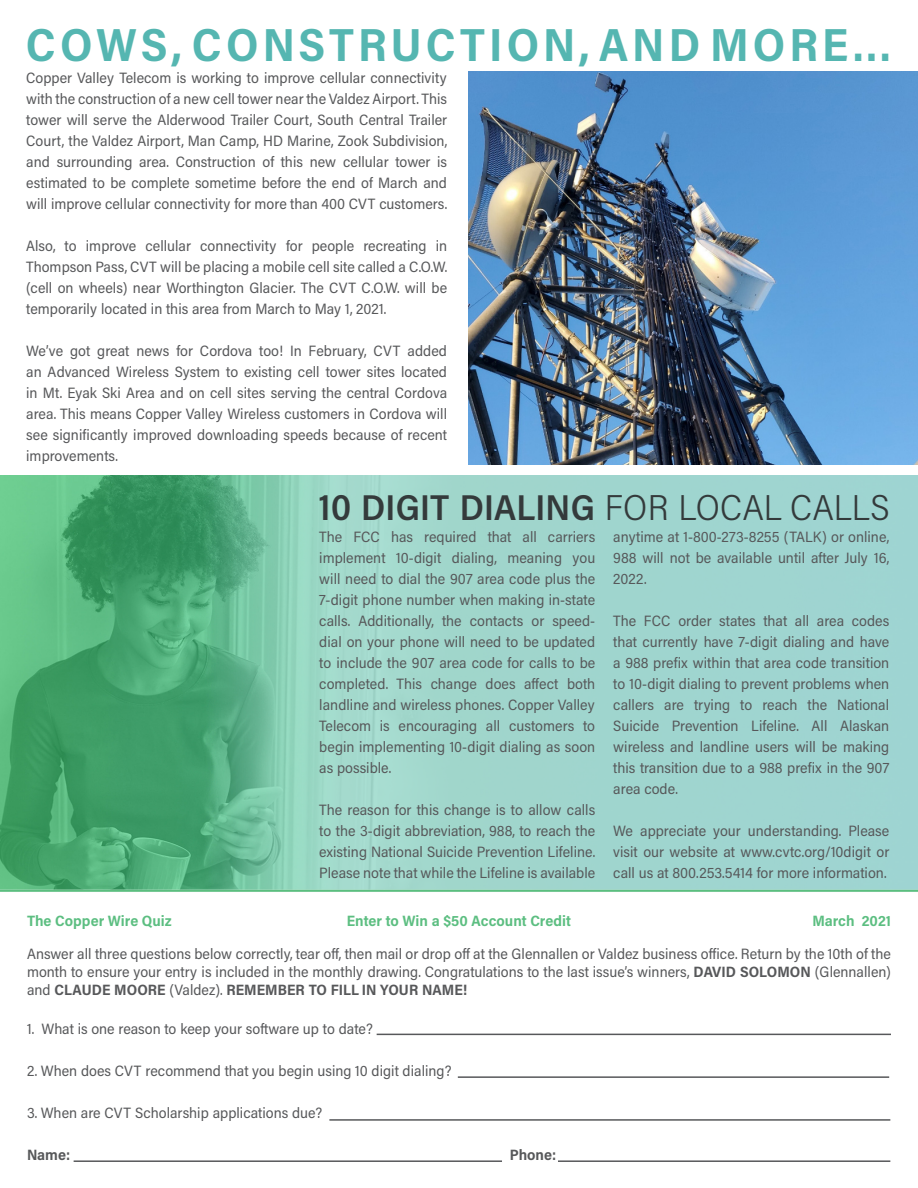
<style>
.page{position:relative;width:918px;height:1188px;background:#fff}
.page>*{position:absolute;margin:0;border:0;box-sizing:border-box;transform-origin:0 0}
._55_Header_gray_Bitt{font:700 46.5px "Acumin Pro Semi Cond";letter-spacing:.085em;color:#55b6b1}
._55_Header_gray_Bitt-2{font:36px "Acumin Variable Concept";letter-spacing:-.03em;color:#343a3b}
._8_Content_gray_Sour{font:15px/21px "Acumin Variable Concept";letter-spacing:-.005em;color:#57585a;text-align:justify}
.t1{font:15px "Acumin Variable Concept";letter-spacing:.03em;color:#5cbe81}
</style>
<div class="page">
<hr style="left:377px;top:1034px;width:514px;height:1px;background:#57585a">
<hr style="left:458px;top:1076px;width:431px;height:2px;background:#57585a">
<hr style="left:329px;top:1119px;width:561px;height:2px;background:#57585a">
<hr style="left:558px;top:1160px;width:332px;height:2px;background:#57585a">
<hr style="left:74px;top:1160px;width:428px;height:2px;background:#57585a">
<svg style="left:0;top:475px;width:918px;height:408px;background:#87c8b3"></svg>
<img style="left:468px;top:72px;width:450px;height:393px">
<img style="left:0;top:883px;width:918px;height:9px">
<p class="_55_Header_gray_Bitt" style="left:26px;top:12px;width:866px">COWS, CONSTRUCTION, AND MORE...</p>
<p class="_8_Content_gray_Sour" style="left:26px;top:67px;width:423px">Copper Valley Telecom is working to improve cellular connectivity with the construction of a new cell tower near the Valdez Airport. This tower will serve the Alderwood Trailer Court, South Central Trailer Court, the Valdez Airport, Man Camp, HD Marine, Zook Subdivision, and surrounding area. Construction of this new cellular tower is estimated to be complete sometime before the end of March and will improve cellular connectivity for more than 400 CVT customers.</p>
<p class="_8_Content_gray_Sour" style="left:26px;top:235px;width:423px">Also, to improve cellular connectivity for people recreating in Thompson Pass, CVT will be placing a mobile cell site called a C.O.W. (cell on wheels) near Worthington Glacier. The CVT C.O.W. will be temporarily located in this area from March to May 1, 2021.</p>
<p class="_8_Content_gray_Sour" style="left:26px;top:340px;width:423px">We’ve got great news for Cordova too! In February, CVT added an Advanced Wireless System to existing cell tower sites located in Mt. Eyak Ski Area and on cell sites serving the central Cordova area. This means Copper Valley Wireless customers in Cordova will see significantly improved downloading speeds because of recent improvements.</p>
<p class="_55_Header_gray_Bitt-2" style="left:319px;top:482px;width:574px">10 DIGIT DIALING FOR LOCAL CALLS</p>
<p class="_8_Content_gray_Sour" style="left:319px;top:526px;width:278px">The FCC has required that all carriers implement 10-digit dialing, meaning you will need to dial the 907 area code plus the 7-digit phone number when making in-state calls. Additionally, the contacts or speed&shy;dial on your phone will need to be updated to include the 907 area code for calls to be completed. This change does affect both landline and wireless phones. Copper Valley Telecom is encouraging all customers to begin implementing 10-digit dialing as soon as possible.</p>
<p class="_8_Content_gray_Sour" style="left:319px;top:799px;width:278px">The reason for this change is to allow calls to the 3-digit abbreviation, 988, to reach the existing National Suicide Prevention Lifeline.<br>Please note that while the Lifeline is available</p>
<p class="_8_Content_gray_Sour" style="left:613px;top:526px;width:278px">anytime at 1-800-273-8255 (TALK) or online, 988 will not be available until after July 16, 2022.</p>
<p class="_8_Content_gray_Sour" style="left:613px;top:610px;width:278px">The FCC order states that all area codes that currently have 7-digit dialing and have a 988 prefix within that area code transition to 10-digit dialing to prevent problems when callers are trying to reach the National Suicide Prevention Lifeline. All Alaskan wireless and landline users will be making this transition due to a 988 prefix in the 907 area code.</p>
<p class="_8_Content_gray_Sour" style="left:613px;top:820px;width:278px">We appreciate your understanding. Please visit our website at www.cvtc.org/10digit or call us at 800.253.5414 for more information.</p>
<p class="t1" style="left:27px;top:910px;width:146px">The Copper Wire Quiz</p>
<p class="t1" style="left:347px;top:910px;width:225px">Enter to Win a $50 Account Credit</p>
<p class="t1" style="left:812px;top:910px;width:81px">March 2021</p>
<p class="_8_Content_gray_Sour" style="left:27px;top:944px;width:866px;line-height:18px">Answer all three questions below correctly, tear off, then mail or drop off at the Glennallen or Valdez business office. Return by the 10th of the month to ensure your entry is included in the monthly drawing. Congratulations to the last issue’s winners, DAVID SOLOMON (Glennallen) and CLAUDE MOORE (Valdez). REMEMBER TO FILL IN YOUR NAME!</p>
<p class="_8_Content_gray_Sour" style="left:27px;top:1017px;width:348px">1. What is one reason to keep your software up to date?</p>
<p class="_8_Content_gray_Sour" style="left:27px;top:1059px;width:426px">2. When does CVT recommend that you begin using 10 digit dialing?</p>
<p class="_8_Content_gray_Sour" style="left:27px;top:1101px;width:297px">3. When are CVT Scholarship applications due?</p>
<p class="_8_Content_gray_Sour" style="left:27px;top:1143px;width:44px">Name:</p>
<p class="_8_Content_gray_Sour" style="left:510px;top:1143px;width:47px">Phone:</p>
</div>
